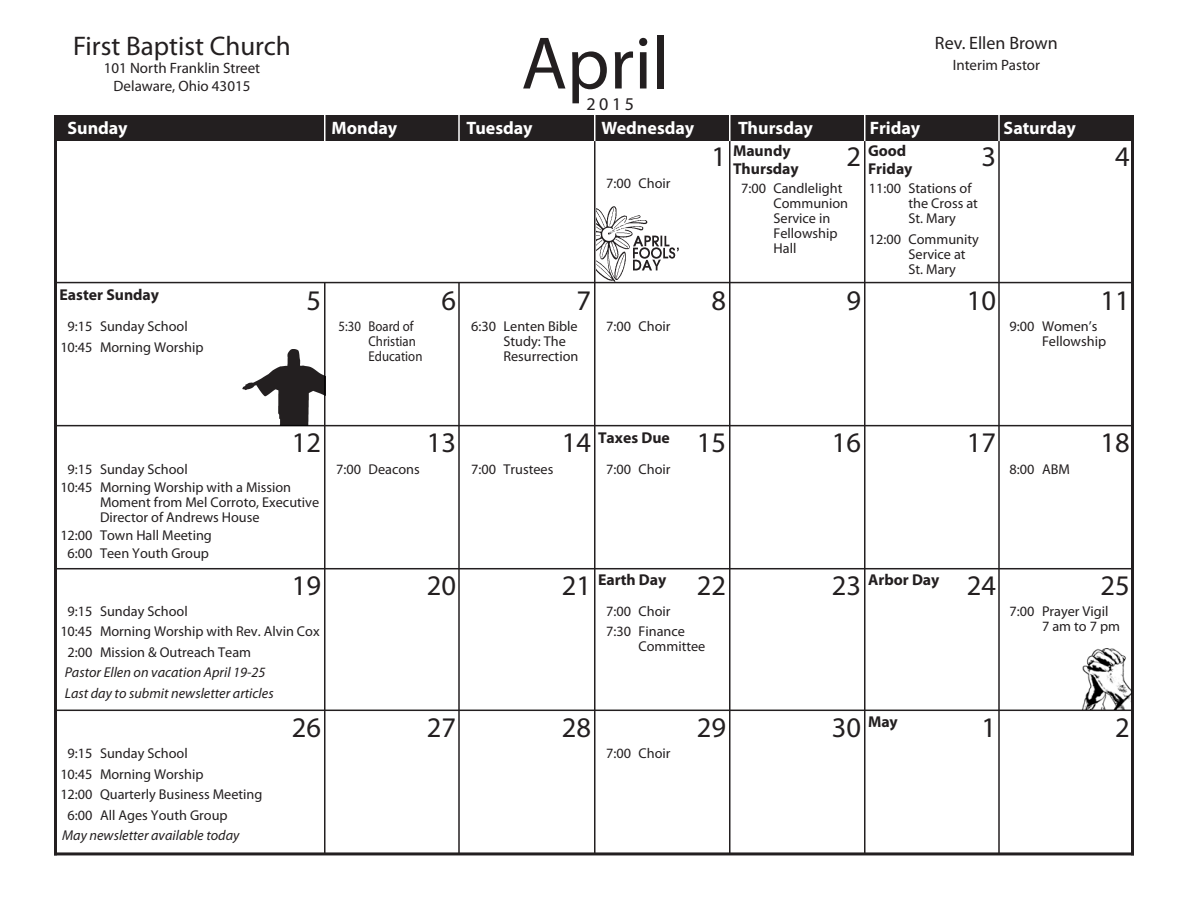
<style>
.page{position:relative;width:1188px;height:918px;background:#fff}
.page>*{position:absolute;margin:0;border:0;box-sizing:border-box;transform-origin:0 0}
.t1{font:75px "Myriad Pro";color:#231f20}
.Dates{font:28.5px "Myriad Pro";color:#231f20}
.t2{font:27px "Myriad Pro";color:#231f20}
.t3{font:700 18px "Myriad Pro";color:#fff}
.t4{font:18px "Myriad Pro";color:#231f20}
.Holidays{font:700 15.75px/18px "Myriad Pro";color:#231f20}
.t5{font:15px "Myriad Pro";color:#231f20}
.Text{font:14.25px/15px "Myriad Pro";color:#231f20}
.Text-2{font:italic 14.25px "Myriad Pro";color:#231f20}
.Text-3{font:14.25px/15px "Myriad Pro";color:#231f20;scale:.9 1}
</style>
<div class="page">
<hr style="left:324px;top:283px;width:2px;height:570px;background:#231f20">
<hr style="left:458px;top:283px;width:2px;height:570px;background:#231f20">
<hr style="left:594px;top:141px;width:2px;height:712px;background:#231f20">
<hr style="left:729px;top:141px;width:1px;height:712px;background:#231f20">
<hr style="left:864px;top:140px;width:2px;height:713px;background:#231f20">
<hr style="left:998px;top:140px;width:2px;height:713px;background:#231f20">
<hr style="left:54px;top:138px;width:1080px;height:3px;background:#231f20">
<hr style="left:54px;top:282px;width:1080px;height:1px;background:#231f20">
<hr style="left:54px;top:425px;width:1080px;height:1px;background:#231f20">
<hr style="left:54px;top:568px;width:1080px;height:1px;background:#231f20">
<hr style="left:54px;top:710px;width:1080px;height:1px;background:#231f20">
<hr style="left:54px;top:852px;width:1080px;height:3px;background:#231f20">
<hr style="left:54px;top:138px;width:3px;height:717px;background:#231f20">
<hr style="left:1131px;top:138px;width:3px;height:717px;background:#231f20">
<div style="left:54px;top:115px;width:1080px;height:24px;background:#231f20"></div>
<hr style="left:324px;top:115px;width:2px;height:26px;background:#fff">
<hr style="left:458px;top:115px;width:2px;height:26px;background:#fff">
<hr style="left:594px;top:115px;width:2px;height:26px;background:#fff">
<svg style="left:729px;top:115px;width:1px;height:26px"></svg>
<hr style="left:864px;top:115px;width:2px;height:26px;background:#fff">
<hr style="left:998px;top:115px;width:2px;height:26px;background:#fff">
<img style="left:597px;top:206px;width:86px;height:76px">
<img style="left:231px;top:349px;width:94px;height:77px">
<img style="left:1056px;top:648px;width:75px;height:62px">
<p class="t2" style="left:73px;top:29px;width:219px">First Baptist Church</p>
<p class="t5" style="left:104px;top:58px;width:158px">101 North Franklin Street</p>
<p class="t5" style="left:114px;top:76px;width:138px">Delaware, Ohio 43015</p>
<p class="t1" style="left:521px;top:17px;width:150px">April</p>
<p class="t4" style="left:586px;top:92px;width:49px">2015</p>
<p class="t4" style="left:935px;top:31px;width:124px">Rev. Ellen Brown</p>
<p class="t5" style="left:953px;top:55px;width:89px">Interim Pastor</p>
<p class="t3" style="left:68px;top:116px;width:62px">Sunday</p>
<p class="t3" style="left:332px;top:116px;width:67px">Monday</p>
<p class="t3" style="left:467px;top:116px;width:68px">Tuesday</p>
<p class="t3" style="left:602px;top:116px;width:94px">Wednesday</p>
<p class="t3" style="left:738px;top:116px;width:76px">Thursday</p>
<p class="t3" style="left:870px;top:116px;width:52px">Friday</p>
<p class="t3" style="left:1004px;top:116px;width:74px">Saturday</p>
<p class="Text" style="left:606px;top:175px;width:66px">7:00 Choir</p>
<p class="Dates" style="left:712px;top:139px;width:16px">1</p>
<p class="Holidays" style="left:733px;top:141px;width:67px">Maundy<br>Thursday</p>
<p class="Dates" style="left:982px;top:139px;width:16px">3</p>
<p class="Holidays" style="left:868px;top:141px;width:46px">Good<br>Friday</p>
<p class="Dates" style="left:847px;top:139px;width:16px">2</p>
<p class="Text" style="left:774px;top:181px;width:76px;text-indent:-32px">7:00 Candlelight<br>Communion<br>Service in<br>Fellowship<br>Hall</p>
<p class="Text" style="left:909px;top:181px;width:71px;text-indent:-40px">11:00 Stations of the Cross at<br>St. Mary</p>
<p class="Text" style="left:909px;top:231px;width:72px;text-indent:-40px">12:00 Community<br>Service at<br>St. Mary</p>
<p class="Dates" style="left:1115px;top:139px;width:16px">4</p>
<p class="Holidays" style="left:60px;top:285px;width:101px">Easter Sunday</p>
<p class="Dates" style="left:307px;top:283px;width:16px">5</p>
<p class="Dates" style="left:442px;top:283px;width:16px">6</p>
<p class="Dates" style="left:577px;top:283px;width:16px">7</p>
<p class="Dates" style="left:712px;top:283px;width:16px">8</p>
<p class="Dates" style="left:847px;top:283px;width:16px">9</p>
<p class="Dates" style="left:967px;top:283px;width:31px">10</p>
<p class="Dates" style="left:1100px;top:283px;width:31px">11</p>
<p class="Text" style="left:68px;top:319px;width:122px">9:15 Sunday School</p>
<p class="Text" style="left:60px;top:339px;width:145px">10:45 Morning Worship</p>
<p class="Text-3" style="left:369px;top:319px;width:61px;text-indent:-30px">5:30 Board of<br>Christian<br>Education</p>
<p class="Text" style="left:504px;top:319px;width:76px;text-indent:-32px">6:30 Lenten Bible<br>Study: The<br>Resurrection</p>
<p class="Text" style="left:606px;top:319px;width:66px">7:00 Choir</p>
<p class="Text" style="left:1042px;top:319px;width:66px;text-indent:-32px">9:00 Women’s<br>Fellowship</p>
<p class="Dates" style="left:292px;top:425px;width:31px">12</p>
<p class="Text" style="left:68px;top:461px;width:122px">9:15 Sunday School</p>
<p class="Text" style="left:100px;top:479px;width:221px;text-indent:-40px">10:45 Morning Worship with a Mission<br>Moment from Mel Corroto, Executive<br>Director of Andrews House</p>
<p class="Text" style="left:60px;top:528px;width:153px">12:00 Town Hall Meeting</p>
<p class="Text" style="left:68px;top:546px;width:143px">6:00 Teen Youth Group</p>
<p class="Dates" style="left:292px;top:567px;width:31px">19</p>
<p class="Text" style="left:68px;top:603px;width:122px">9:15 Sunday School</p>
<p class="Text" style="left:60px;top:624px;width:261px">10:45 Morning Worship with Rev. Alvin Cox</p>
<p class="Text" style="left:68px;top:644px;width:185px">2:00 Mission &amp; Outreach Team</p>
<p class="Text-2" style="left:65px;top:664px;width:202px">Pastor Ellen on vacation April 19-25</p>
<p class="Text-2" style="left:65px;top:684px;width:210px">Last day to submit newsletter articles</p>
<p class="Text" style="left:68px;top:746px;width:122px">9:15 Sunday School</p>
<p class="Text" style="left:60px;top:766px;width:145px">10:45 Morning Worship</p>
<p class="Text" style="left:60px;top:787px;width:204px">12:00 Quarterly Business Meeting</p>
<p class="Text" style="left:68px;top:807px;width:162px">6:00 All Ages Youth Group</p>
<p class="Text-2" style="left:62px;top:826px;width:179px">May newsletter available today</p>
<p class="Dates" style="left:292px;top:710px;width:31px">26</p>
<p class="Dates" style="left:427px;top:425px;width:31px">13</p>
<p class="Holidays" style="left:598px;top:428px;width:73px">Taxes Due</p>
<p class="Dates" style="left:562px;top:425px;width:31px">14</p>
<p class="Dates" style="left:697px;top:425px;width:31px">15</p>
<p class="Dates" style="left:832px;top:425px;width:31px">16</p>
<p class="Dates" style="left:967px;top:425px;width:31px">17</p>
<p class="Dates" style="left:1100px;top:425px;width:31px">18</p>
<p class="Text" style="left:336px;top:461px;width:85px">7:00 Deacons</p>
<p class="Text" style="left:471px;top:461px;width:84px">7:00 Trustees</p>
<p class="Text" style="left:606px;top:461px;width:66px">7:00 Choir</p>
<p class="Text" style="left:1010px;top:461px;width:62px">8:00 ABM</p>
<p class="Dates" style="left:427px;top:567px;width:31px">20</p>
<p class="Dates" style="left:562px;top:567px;width:31px">21</p>
<p class="Holidays" style="left:598px;top:570px;width:70px">Earth Day</p>
<p class="Dates" style="left:697px;top:567px;width:31px">22</p>
<p class="Dates" style="left:832px;top:567px;width:31px">23</p>
<p class="Holidays" style="left:868px;top:570px;width:73px">Arbor Day</p>
<p class="Dates" style="left:967px;top:567px;width:31px">24</p>
<p class="Dates" style="left:1100px;top:567px;width:31px">25</p>
<p class="Dates" style="left:427px;top:710px;width:31px">27</p>
<p class="Text" style="left:606px;top:603px;width:66px">7:00 Choir</p>
<p class="Text" style="left:639px;top:624px;width:68px;text-indent:-32px">7:30 Finance<br>Committee</p>
<p class="Dates" style="left:562px;top:710px;width:31px">28</p>
<p class="Text" style="left:606px;top:746px;width:66px">7:00 Choir</p>
<p class="Dates" style="left:697px;top:710px;width:31px">29</p>
<p class="Dates" style="left:832px;top:710px;width:31px">30</p>
<p class="Holidays" style="left:868px;top:713px;width:31px">May</p>
<p class="Text" style="left:1042px;top:603px;width:79px;text-indent:-32px">7:00 Prayer Vigil<br>7 am to 7 pm</p>
<p class="Dates" style="left:982px;top:710px;width:16px">1</p>
<p class="Dates" style="left:1115px;top:710px;width:16px">2</p>
</div>
